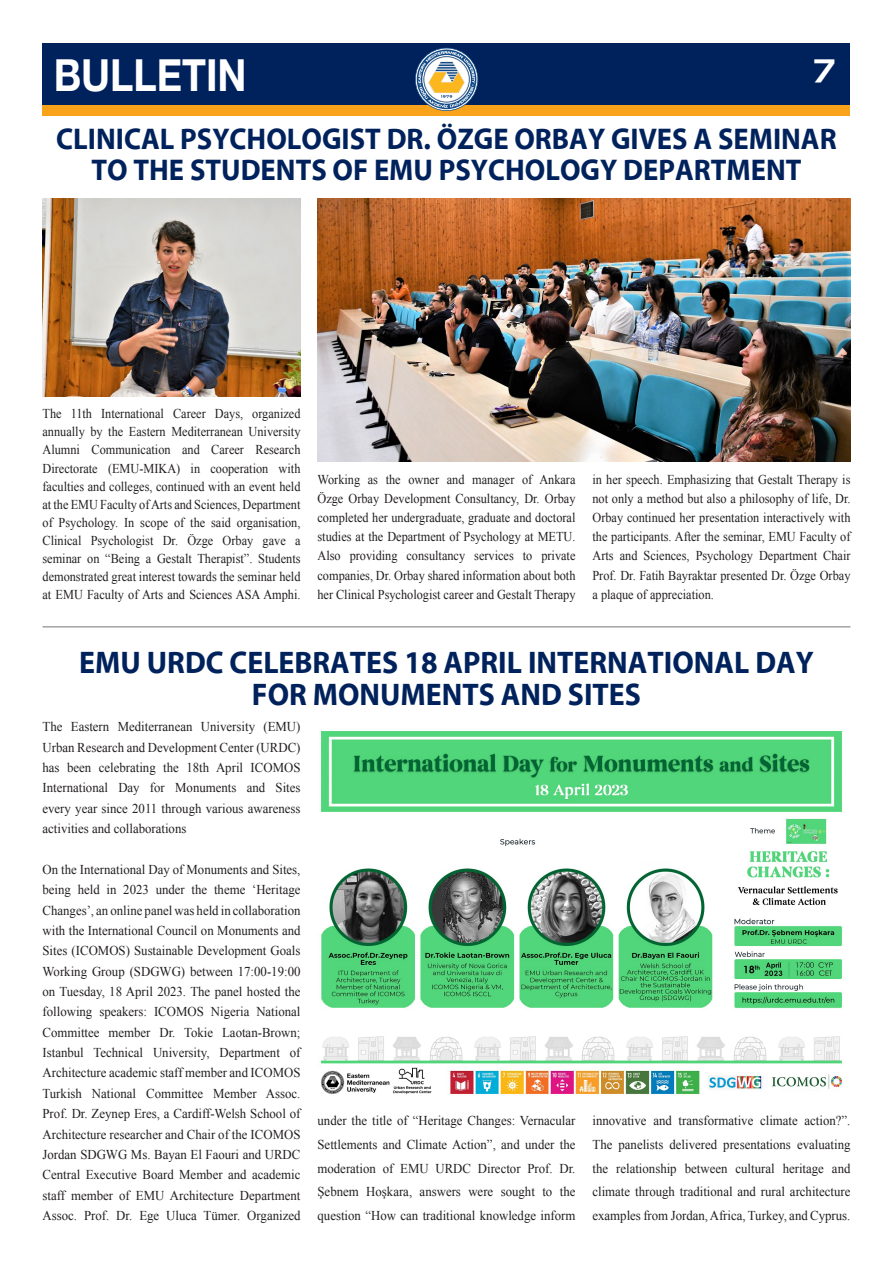
<style>
.page{position:relative;width:893px;height:1263px;background:#fff}
.page>*{position:absolute;margin:0;border:0;box-sizing:border-box;transform-origin:0 0}
.t1{font:700 44.1px "Helvetica Neue EMU";color:#fff;scale:.89 1}
.t2{font:700 31.5px "Myriad EMU";color:#00225c;scale:.95 1}
.t3{font:31.5px "Handel EMU";color:#fff}
.t4{font:700 30.15px/31.5px "Myriad EMU";color:#00225c;text-align:center;scale:.95 1}
.t5{font:13.5px/20.4px "Times New Roman";color:#231f20;text-align:justify;scale:.95 1}
.t6{font:13.5px/19.2px "Times New Roman";color:#231f20;text-align:justify;scale:.91 1}
</style>
<div class="page">
<div style="left:43px;top:43px;width:807px;height:72px;background:#f9a31b"></div>
<div style="left:43px;top:43px;width:807px;height:61px;background:#00225c"></div>
<svg style="left:415px;top:48px;width:63px;height:63px"></svg>
<img style="left:317px;top:198px;width:533px;height:263px">
<img style="left:43px;top:198px;width:257px;height:198px">
<img style="left:321px;top:731px;width:521px;height:363px">
<hr style="left:43px;top:626px;width:807px;height:1px;background:#939598">
<h1 class="t1" style="left:54px;top:48px;width:218px">BULLETIN</h1>
<h2 class="t3" style="left:814px;top:52px;width:22px">7</h2>
<p class="t4" style="left:56px;top:124px;width:823px">CLINICAL PSYCHOLOGIST DR. ÖZGE ORBAY GIVES A SEMINAR<br>TO THE STUDENTS OF EMU PSYCHOLOGY DEPARTMENT</p>
<p class="t6" style="left:43px;top:405px;width:285px;line-height:18px">The 11th International Career Days, organized annually by the Eastern Mediterranean University Alumni Communication and Career Research Directorate (EMU-MIKA) in cooperation with faculties and colleges, continued with an event held at the EMU Faculty of Arts and Sciences, Department of Psychology. In scope of the said organisation, Clinical Psychologist Dr. Özge Orbay gave a seminar on “Being a Gestalt Therapist”. Students demonstrated great interest towards the seminar held at EMU Faculty of Arts and Sciences ASA Amphi.</p>
<p class="t6" style="left:317px;top:469px;width:285px">Working as the owner and manager of Ankara Özge Orbay Development Consultancy, Dr. Orbay completed her undergraduate, graduate and doctoral studies at the Department of Psychology at METU.<br>Also providing consultancy services to private companies, Dr. Orbay shared information about both her Clinical Psychologist career and Gestalt Therapy</p>
<p class="t6" style="left:592px;top:469px;width:285px">in her speech. Emphasizing that Gestalt Therapy is not only a method but also a philosophy of life, Dr.<br>Orbay continued her presentation interactively with the participants. After the seminar, EMU Faculty of Arts and Sciences, Psychology Department Chair Prof. Dr. Fatih Bayraktar presented Dr. Özge Orbay a plaque of appreciation.</p>
<p class="t2" style="left:79px;top:646px;width:775px">EMU URDC CELEBRATES 18 APRIL INTERNATIONAL DAY</p>
<p class="t2" style="left:252px;top:677px;width:411px">FOR MONUMENTS AND SITES</p>
<p class="t5" style="left:43px;top:716px;width:273px">The Eastern Mediterranean University (EMU)<br>Urban Research and Development Center (URDC) has been celebrating the 18th April ICOMOS International Day for Monuments and Sites every year since 2011 through various awareness activities and collaborations</p>
<p class="t5" style="left:43px;top:859px;width:273px">On the International Day of Monuments and Sites, being held in 2023 under the theme ‘Heritage Changes’, an online panel was held in collaboration with the International Council on Monuments and Sites (ICOMOS) Sustainable Development Goals Working Group (SDGWG) between 17:00-19:00 on Tuesday, 18 April 2023. The panel hosted the following speakers: ICOMOS Nigeria National Committee member Dr. Tokie Laotan-Brown; Istanbul Technical University, Department of Architecture academic staff member and ICOMOS Turkish National Committee Member Assoc.<br>Prof. Dr. Zeynep Eres, a Cardiff-Welsh School of Architecture researcher and Chair of the ICOMOS Jordan SDGWG Ms. Bayan El Faouri and URDC Central Executive Board Member and academic staff member of EMU Architecture Department Assoc. Prof. Dr. Ege Uluca Tümer. Organized</p>
<p class="t5" style="left:317px;top:1108px;width:273px;line-height:24px">under the title of “Heritage Changes: Vernacular Settlements and Climate Action”, and under the moderation of EMU URDC Director Prof. Dr.<br>Şebnem Hoşkara, answers were sought to the question “How can traditional knowledge inform</p>
<p class="t5" style="left:592px;top:1108px;width:273px;line-height:24px">innovative and transformative climate action?”.<br>The panelists delivered presentations evaluating the relationship between cultural heritage and climate through traditional and rural architecture examples from Jordan, Africa, Turkey, and Cyprus.</p>
</div>
